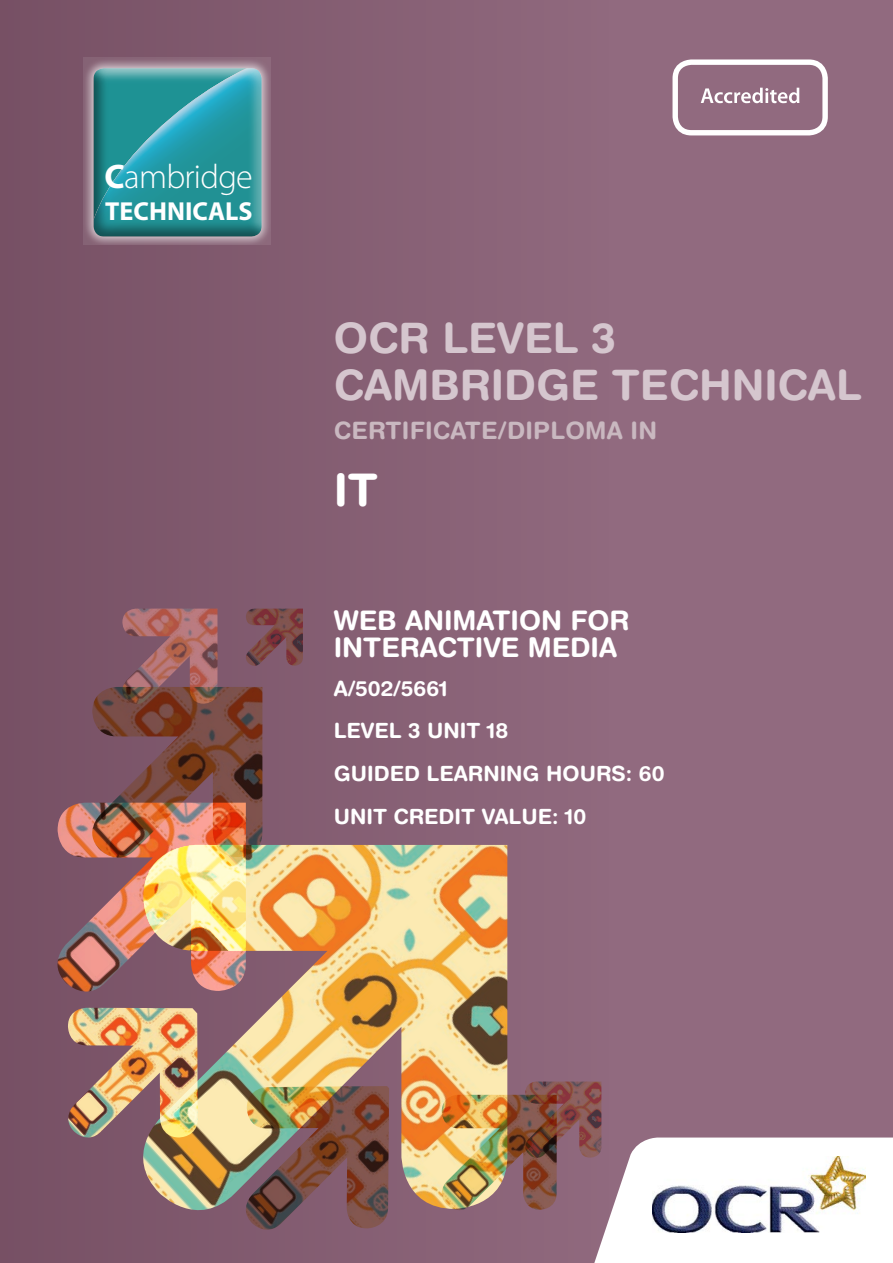
<style>
.page{position:relative;width:893px;height:1263px;background:#916a7f}
.page>*{position:absolute;margin:0;border:0;box-sizing:border-box;transform-origin:0 0}
.t1{font:700 45px "Helvetica Rounded LT";color:#fff}
.t2{font:700 42px/46.5px "Helvetica Rounded LT";color:#d5c6ce}
.t3{font:300 34.2px "Myriad Pro";letter-spacing:-.02em;color:#fff}
.t4{font:700 27px/27px "Helvetica Rounded LT";color:#fff}
.t5{font:700 26.1px "Myriad Pro";color:#fff}
.t6{font:700 24px "Helvetica Rounded LT";letter-spacing:.01em;color:#c9b8c0}
.t7{font:700 21px "Helvetica Rounded LT";color:#fff}
.s1{font-weight:700}
</style>
<div class="page">
<div style="left:0;top:0;width:608px;height:1263px;background:linear-gradient(to right,#775064,#90697e)"></div>
<img style="left:122px;top:845px;width:385px;height:386px">
<img style="left:238px;top:1086px;width:151px;height:152px">
<img style="left:61px;top:1008px;width:137px;height:137px">
<img style="left:47px;top:803px;width:199px;height:199px">
<img style="left:435px;top:1095px;width:122px;height:122px">
<img style="left:82px;top:687px;width:180px;height:180px">
<img style="left:521px;top:1081px;width:80px;height:81px">
<img style="left:117px;top:609px;width:100px;height:100px">
<img style="left:243px;top:609px;width:60px;height:60px">
<div style="left:672px;top:59px;width:156px;height:76px;border:5px solid #fff;border-radius:16px"></div>
<svg style="left:701px;top:88px;width:98px;height:15px"></svg>
<svg style="left:591px;top:1137px;width:302px;height:126px;background:#ede7ea"></svg>
<img style="left:652px;top:1156px;width:213px;height:76px">
<svg style="left:83px;top:57px;width:187px;height:188px"></svg>
<svg style="left:94px;top:68px;width:168px;height:169px;background:#29939a"></svg>
<p class="t3" style="left:105px;top:156px;width:150px"><span class="s1">C</span>ambridge</p>
<p class="t5" style="left:105px;top:194px;width:149px">TECHNICALS</p>
<p class="t2" style="left:334px;top:314px;width:529px">OCR LEVEL 3<br>CAMBRIDGE TECHNICAL</p>
<p class="t6" style="left:334px;top:415px;width:325px">CERTIFICATE/DIPLOMA IN</p>
<p class="t1" style="left:334px;top:463px;width:46px">IT</p>
<p class="t4" style="left:334px;top:606px;width:297px">WEB ANIMATION FOR<br>INTERACTIVE MEDIA</p>
<p class="t7" style="left:334px;top:675px;width:116px">A/502/5661</p>
<p class="t7" style="left:334px;top:718px;width:176px">LEVEL 3 UNIT 18</p>
<p class="t7" style="left:334px;top:761px;width:332px">GUIDED LEARNING HOURS: 60</p>
<p class="t7" style="left:334px;top:803px;width:254px">UNIT CREDIT VALUE: 10</p>
</div>
